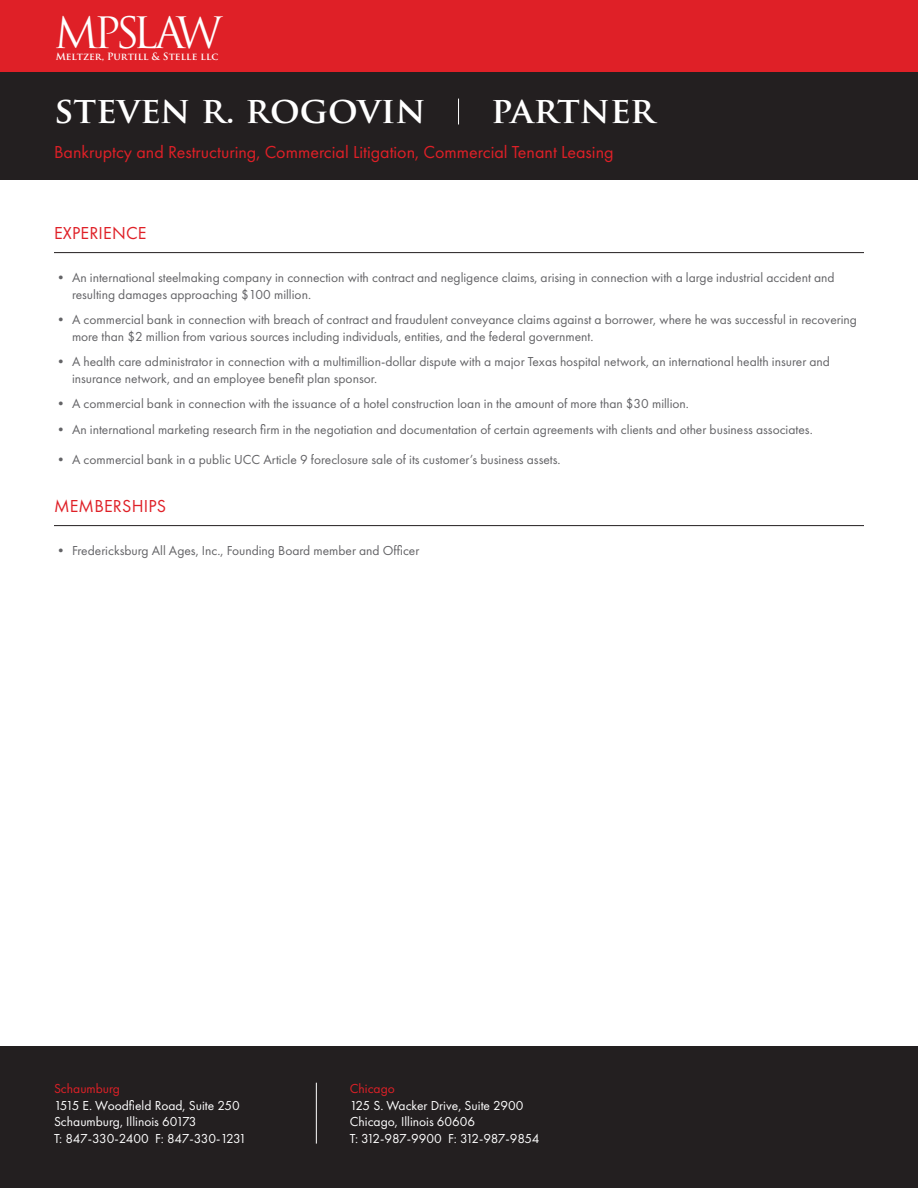
<style>
.page{position:relative;width:918px;height:1188px;background:#fff}
.page>*{position:absolute;margin:0;border:0;box-sizing:border-box;transform-origin:0 0}
.t1{font:42.15px "Trajan Pro";letter-spacing:-.115em;color:#fff}
.t2{font:700 36px "Trajan Pro";color:#fff}
.t3{font:18px "Futura PT";color:#df2027}
.t4{font:13.5px/16.5px "Futura PT";color:#636366}
.t5{font:13.5px "Futura PT";color:#fff}
.t6{font:13.5px "Futura PT";letter-spacing:-.025em;color:#fff}
.t7{font:13.5px "Futura PT";letter-spacing:-.03em;color:#fff}
.t8{font:13.5px "Futura PT";color:#df2027}
.t9{font:700 9.75px "Trajan Pro";color:#fff}
</style>
<div class="page">
<div style="left:0;top:0;width:918px;height:72px;background:#df2027"></div>
<div style="left:0;top:72px;width:918px;height:108px;background:#231f20"></div>
<div style="left:0;top:1047px;width:918px;height:141px;background:#231f20"></div>
<hr style="left:54px;top:252px;width:810px;height:1px;background:#231f20">
<hr style="left:54px;top:525px;width:810px;height:1px;background:#231f20">
<svg style="left:458px;top:99px;width:1px;height:25px"></svg>
<hr style="left:316px;top:1083px;width:1px;height:61px;background:#fff">
<p class="t1" style="left:54px;top:6px;width:132px">MPSLA</p>
<p class="t9" style="left:56px;top:51px;width:164px">Meltzer, Purtill &amp; Stelle llc</p>
<p class="t1" style="left:176px;top:6px;width:48px">W</p>
<p class="t2" style="left:54px;top:88px;width:373px">steven r. rogovin</p>
<p class="t2" style="left:491px;top:88px;width:165px">partner</p>
<p class="t3" style="left:54px;top:141px;width:561px">Bankruptcy and Restructuring, Commercial Litigation, Commercial Tenant Leasing</p>
<p class="t3" style="left:54px;top:222px;width:94px">EXPERIENCE</p>
<p class="t4" style="left:72px;top:269px;width:764px;text-indent:-18px">• An international steelmaking company in connection with contract and negligence claims, arising in connection with a large industrial accident and resulting damages approaching $100 million.</p>
<p class="t4" style="left:72px;top:311px;width:787px;text-indent:-18px">• A commercial bank in connection with breach of contract and fraudulent conveyance claims against a borrower, where he was successful in recovering more than $2 million from various sources including individuals, entities, and the federal government.</p>
<p class="t4" style="left:72px;top:353px;width:760px;text-indent:-18px">• A health care administrator in connection with a multimillion-dollar dispute with a major Texas hospital network, an international health insurer and insurance network, and an employee benefit plan sponsor.</p>
<p class="t4" style="left:54px;top:395px;width:637px">• A commercial bank in connection with the issuance of a hotel construction loan in the amount of more than $30 million.</p>
<p class="t4" style="left:54px;top:421px;width:760px">• An international marketing research firm in the negotiation and documentation of certain agreements with clients and other business associates.</p>
<p class="t4" style="left:54px;top:451px;width:508px">• A commercial bank in a public UCC Article 9 foreclosure sale of its customer’s business assets.</p>
<p class="t3" style="left:54px;top:495px;width:113px">MEMBERSHIPS</p>
<p class="t4" style="left:54px;top:542px;width:367px">• Fredericksburg All Ages, Inc., Founding Board member and Officer</p>
<p class="t8" style="left:54px;top:1080px;width:68px">Schaumburg</p>
<p class="t5" style="left:54px;top:1097px;width:187px">1515 E. Woodfield Road, Suite 250</p>
<p class="t5" style="left:54px;top:1113px;width:144px">Schaumburg, Illinois 60173</p>
<p class="t6" style="left:54px;top:1130px;width:194px">T: 847-330-2400 F: 847-330-1231</p>
<p class="t8" style="left:350px;top:1080px;width:47px">Chicago</p>
<p class="t5" style="left:350px;top:1097px;width:175px">125 S. Wacker Drive, Suite 2900</p>
<p class="t5" style="left:350px;top:1113px;width:127px">Chicago, Illinois 60606</p>
<p class="t7" style="left:350px;top:1130px;width:191px">T: 312-987-9900 F: 312-987-9854</p>
</div>
